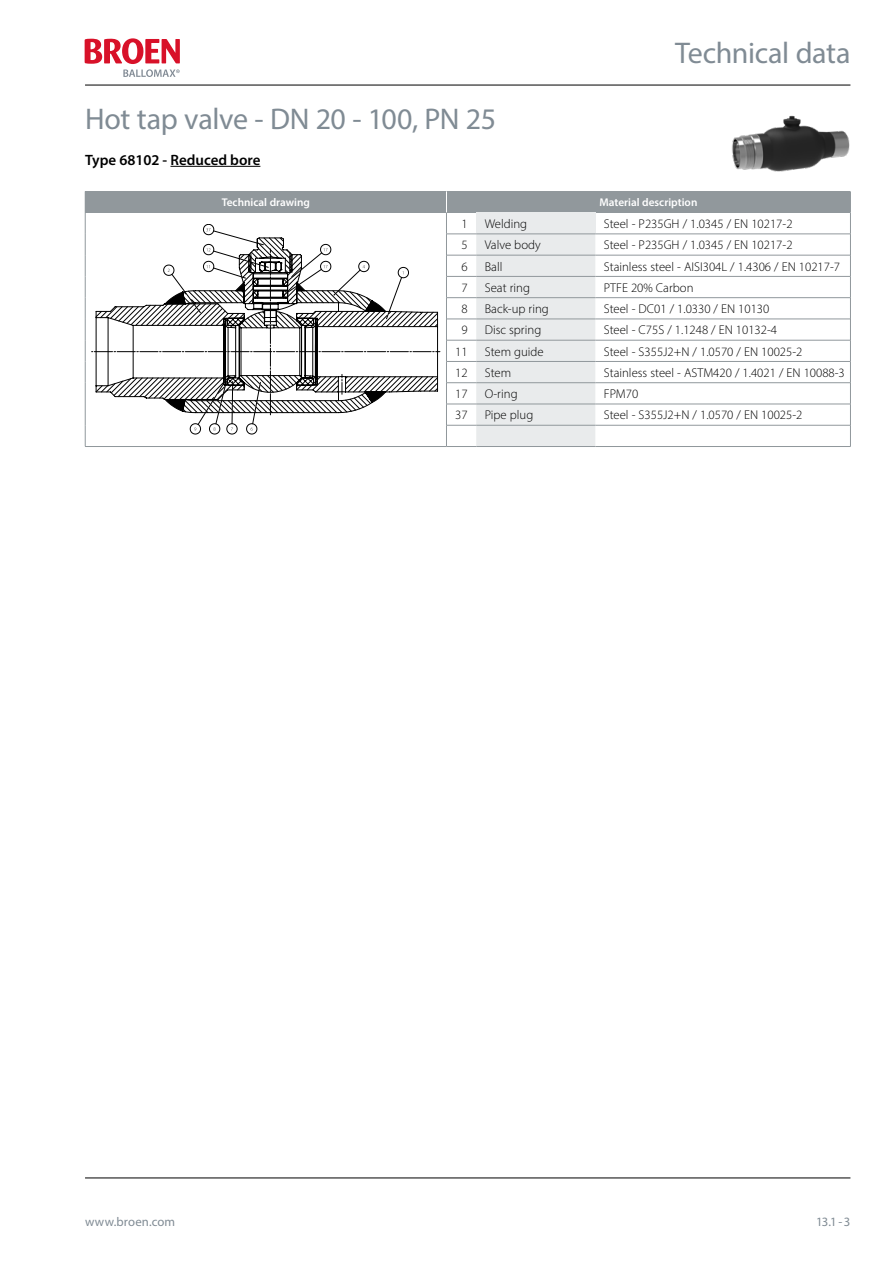
<style>
.page{position:relative;width:893px;height:1263px;background:#fff}
.page>*{position:absolute;margin:0;border:0;box-sizing:border-box;transform-origin:0 0}
.t1{font:30px "Myriad Pro";letter-spacing:-.01em;color:#808b94}
.t2{font:600 15px "Myriad Pro";color:#000}
.t3{font:300 12.75px "Myriad Pro";color:#000}
.t4{font:12.75px "Myriad Pro";letter-spacing:.01em;color:#808b94}
.t5{font:600 11.25px "Myriad Pro";color:#fff}
</style>
<div class="page">
<hr style="left:85px;top:85px;width:765px;height:1px;background:#000">
<hr style="left:85px;top:1178px;width:765px;height:1px;background:#000">
<svg style="left:85px;top:38px;width:95px;height:39px"></svg>
<svg style="left:92px;top:228px;width:348px;height:203px"></svg>
<img style="left:732px;top:115px;width:118px;height:57px">
<hr style="left:170px;top:166px;width:90px;height:1px;background:#000">
<div style="left:85px;top:191px;width:361px;height:22px;background:#91989c"></div>
<div style="left:446px;top:191px;width:404px;height:22px;background:#91989c"></div>
<svg style="left:85px;top:213px;width:1px;height:233px"></svg>
<hr style="left:85px;top:446px;width:361px;height:1px;background:#91989c">
<hr style="left:595px;top:234px;width:256px;height:1px;background:#91989c">
<hr style="left:595px;top:255px;width:255px;height:1px;background:#91989c">
<hr style="left:595px;top:276px;width:255px;height:1px;background:#91989c">
<hr style="left:595px;top:297px;width:255px;height:1px;background:#91989c">
<hr style="left:595px;top:319px;width:255px;height:1px;background:#91989c">
<hr style="left:595px;top:340px;width:255px;height:1px;background:#91989c">
<hr style="left:595px;top:361px;width:255px;height:1px;background:#91989c">
<hr style="left:595px;top:382px;width:255px;height:1px;background:#91989c">
<hr style="left:595px;top:404px;width:256px;height:1px;background:#91989c">
<svg style="left:850px;top:191px;width:1px;height:255px"></svg>
<svg style="left:446px;top:191px;width:149px;height:255px"></svg>
<hr style="left:446px;top:446px;width:30px;height:1px;background:#91989c">
<hr style="left:476px;top:425px;width:119px;height:1px;background:#91989c">
<hr style="left:476px;top:446px;width:119px;height:1px;background:#91989c">
<hr style="left:595px;top:425px;width:255px;height:1px;background:#91989c">
<hr style="left:595px;top:446px;width:256px;height:1px;background:#91989c">
<h1 class="t1" style="left:675px;top:34px;width:177px">Technical data</h1>
<h1 class="t1" style="left:85px;top:100px;width:413px">Hot tap valve - DN 20 - 100, PN 25</h1>
<p class="t2" style="left:85px;top:150px;width:177px">Type 68102 - Reduced bore</p>
<p class="t5" style="left:222px;top:195px;width:90px">Technical drawing</p>
<p class="t5" style="left:599px;top:195px;width:99px">Material description</p>
<p class="t3" style="left:461px;top:216px;width:8px">1</p>
<p class="t3" style="left:485px;top:216px;width:44px">Welding</p>
<p class="t3" style="left:604px;top:216px;width:190px">Steel - P235GH / 1.0345 / EN 10217-2</p>
<p class="t3" style="left:461px;top:237px;width:8px">5</p>
<p class="t3" style="left:485px;top:237px;width:57px">Valve body</p>
<p class="t3" style="left:604px;top:237px;width:190px">Steel - P235GH / 1.0345 / EN 10217-2</p>
<p class="t3" style="left:461px;top:259px;width:8px">6</p>
<p class="t3" style="left:485px;top:259px;width:19px">Ball</p>
<p class="t3" style="left:604px;top:259px;width:238px">Stainless steel - AISI304L / 1.4306 / EN 10217-7</p>
<p class="t3" style="left:461px;top:280px;width:8px">7</p>
<p class="t3" style="left:485px;top:280px;width:47px">Seat ring</p>
<p class="t3" style="left:604px;top:280px;width:91px">PTFE 20% Carbon</p>
<p class="t3" style="left:461px;top:301px;width:8px">8</p>
<p class="t3" style="left:485px;top:301px;width:66px">Back-up ring</p>
<p class="t3" style="left:604px;top:301px;width:167px">Steel - DC01 / 1.0330 / EN 10130</p>
<p class="t3" style="left:461px;top:322px;width:8px">9</p>
<p class="t3" style="left:485px;top:322px;width:58px">Disc spring</p>
<p class="t3" style="left:604px;top:322px;width:175px">Steel - C75S / 1.1248 / EN 10132-4</p>
<p class="t3" style="left:455px;top:344px;width:14px">11</p>
<p class="t3" style="left:485px;top:344px;width:60px">Stem guide</p>
<p class="t3" style="left:604px;top:344px;width:200px">Steel - S355J2+N / 1.0570 / EN 10025-2</p>
<p class="t3" style="left:455px;top:365px;width:14px">12</p>
<p class="t3" style="left:485px;top:365px;width:28px">Stem</p>
<p class="t3" style="left:604px;top:365px;width:242px">Stainless steel - ASTM420 / 1.4021 / EN 10088-3</p>
<p class="t3" style="left:455px;top:386px;width:14px">17</p>
<p class="t3" style="left:485px;top:386px;width:34px">O-ring</p>
<p class="t3" style="left:604px;top:386px;width:36px">FPM70</p>
<p class="t3" style="left:455px;top:407px;width:14px">37</p>
<p class="t3" style="left:485px;top:407px;width:50px">Pipe plug</p>
<p class="t3" style="left:604px;top:407px;width:200px">Steel - S355J2+N / 1.0570 / EN 10025-2</p>
<p class="t4" style="left:85px;top:1213px;width:92px">www.broen.com</p>
<p class="t4" style="left:816px;top:1213px;width:36px">13.1-3</p>
</div>
